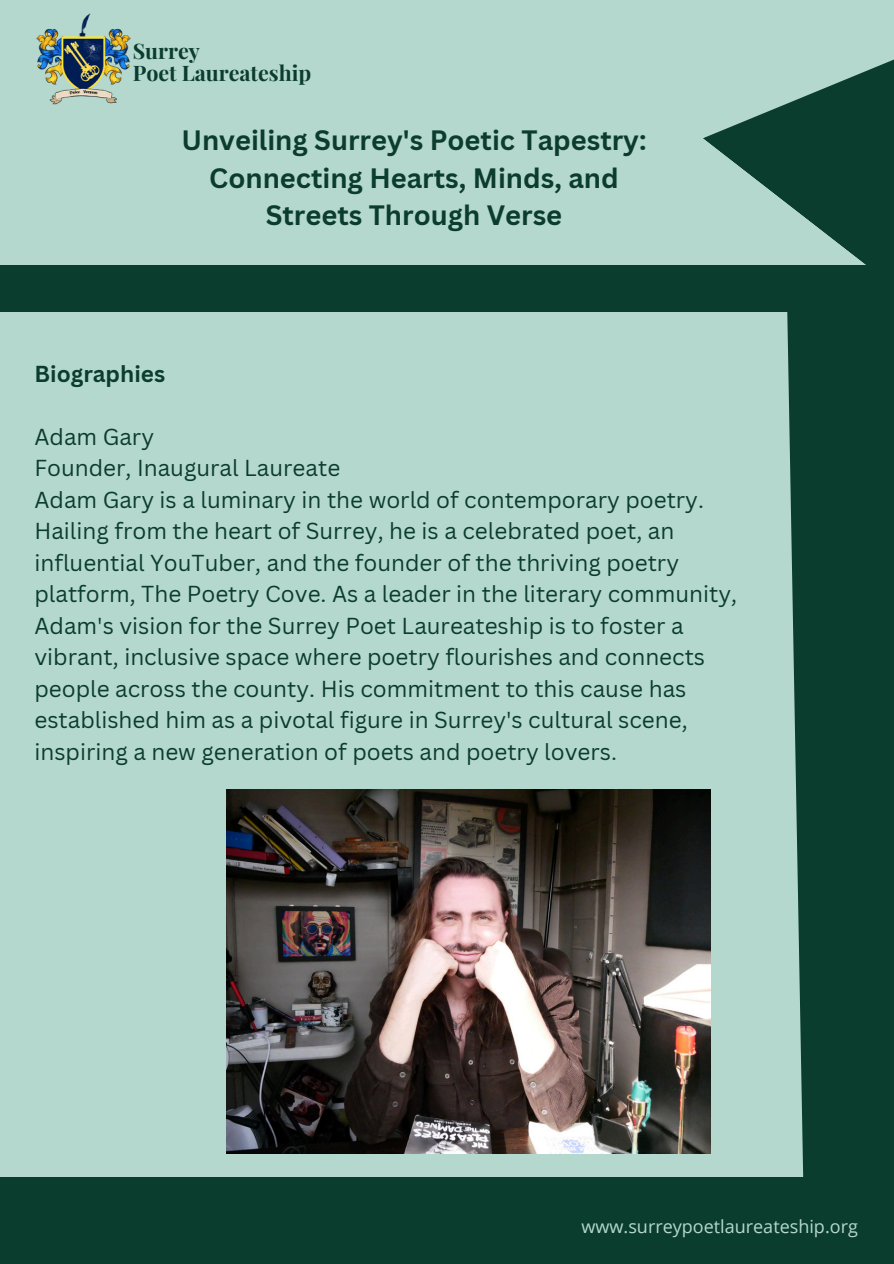
<style>
.page{position:relative;width:894px;height:1264px;background:#fff}
.page>*{position:absolute;margin:0;border:0;box-sizing:border-box;transform-origin:0 0}
.t1{font:700 27.3px/37.7px "Canva Sans";color:#0b3d2e;text-align:center}
.t2{font:22.5px/31.5px "Canva Sans";color:#0b3d2e}
.t3{font:700 22.5px "Canva Sans";color:#0b3d2e}
.t4{font:700 21.3px/21.3px "Playfair Display";color:#0b3d2e}
.t5{font:18px "Open Sans";color:#b5d8ce}
</style>
<div class="page">
<div style="left:0;top:0;width:893px;height:1263px;background:#0b3d2e"></div>
<div style="left:0;top:0;width:893px;height:264px;background:#b5d8ce"></div>
<svg style="left:702px;top:60px;width:191px;height:205px;fill:#0b3d2e"></svg>
<img style="left:36px;top:13px;width:95px;height:92px">
<div style="left:0;top:312px;width:803px;height:865px;background:#b5d8ce"></div>
<img style="left:226px;top:789px;width:484px;height:364px">
<h2 class="t4" style="left:133px;top:40px;width:180px">Surrey<br>Poet Laureateship</h2>
<p class="t1" style="left:181px;top:121px;width:466px">Unveiling Surrey's Poetic Tapestry:<br>Connecting Hearts, Minds, and<br>Streets Through Verse</p>
<h2 class="t3" style="left:34px;top:357px;width:132px">Biographies</h2>
<h3 class="t2" style="left:34px;top:420px;width:704px">Adam Gary<br>Founder, Inaugural Laureate<br>Adam Gary is a luminary in the world of contemporary poetry.<br>Hailing from the heart of Surrey, he is a celebrated poet, an influential YouTuber, and the founder of the thriving poetry platform, The Poetry Cove. As a leader in the literary community, Adam's vision for the Surrey Poet Laureateship is to foster a vibrant, inclusive space where poetry flourishes and connects people across the county. His commitment to this cause has established him as a pivotal figure in Surrey's cultural scene, inspiring a new generation of poets and poetry lovers.</h3>
<p class="t5" style="left:581px;top:1214px;width:278px">www.surreypoetlaureateship.org</p>
</div>
